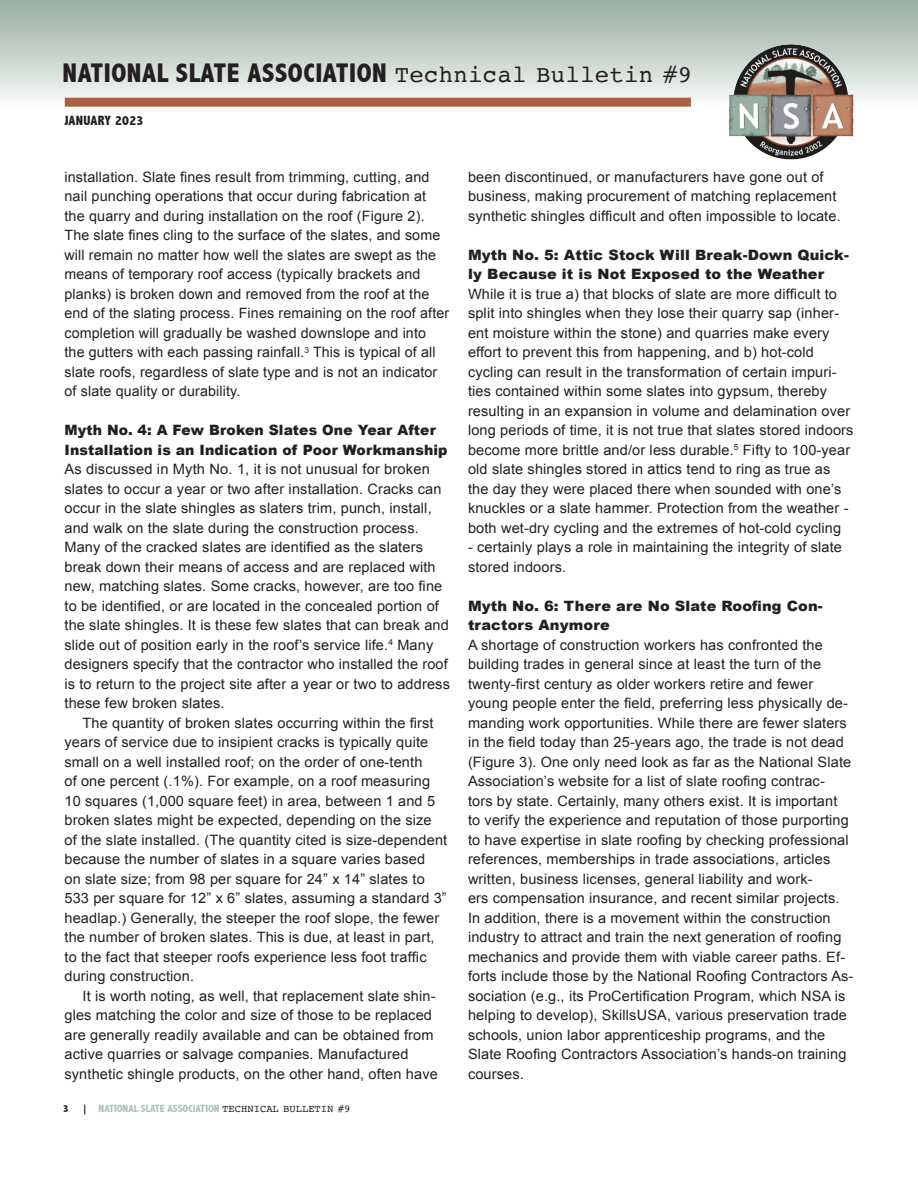
<style>
.page{position:relative;width:918px;height:1188px;background:#fff}
.page>*{position:absolute;margin:0;border:0;box-sizing:border-box;transform-origin:0 0}
.t1{font:800 condensed 27px "Abadi";letter-spacing:.02em;color:#231f20}
.slate_body_copy_no_i{font:14.25px/19.5px "Arial";letter-spacing:.01em;color:#231f20}
.slate_body_copy{font:14.25px/19.5px "Arial";letter-spacing:.01em;color:#231f20}
.slate_para_heads{font:900 14.25px/19.5px "Arial";letter-spacing:.01em;color:#231f20}
.t2{font:800 condensed 13.5px "Abadi";letter-spacing:.02em;color:#231f20}
.t3{font:800 condensed 10.5px "Abadi";color:#b1c1ba}
.t4{font:800 condensed 10.5px "Abadi";color:#231f20}
.s1{font-family:"Courier";font-weight:400;font-stretch:normal;font-size:24px}
.s2{color:#231f20}
.s3{font-family:"Courier";font-weight:400;font-stretch:normal;color:#231f20}
</style>
<div class="page">
<div style="left:0;top:0;width:918px;height:107px;background:linear-gradient(to bottom,#96ada1,#f9faf9)"></div>
<img style="left:724px;top:42px;width:133px;height:118px">
<div style="left:65px;top:98px;width:626px;height:9px;background:#aa6242"></div>
<h1 class="t1" style="left:63px;top:57px;width:631px">NATIONAL SLATE ASSOCIATION <span class="s1">Technical Bulletin #9</span></h1>
<p class="t2" style="left:64px;top:113px;width:80px">JANUARY 2023</p>
<p class="slate_body_copy_no_i" style="left:64px;top:167px;width:386px">installation. Slate fines result from trimming, cutting, and nail punching operations that occur during fabrication at the quarry and during installation on the roof (Figure 2).<br>The slate fines cling to the surface of the slates, and some will remain no matter how well the slates are swept as the means of temporary roof access (typically brackets and planks) is broken down and removed from the roof at the end of the slating process. Fines remaining on the roof after completion will gradually be washed downslope and into the gutters with each passing rainfall.<sup>3</sup> This is typical of all slate roofs, regardless of slate type and is not an indicator of slate quality or durability.</p>
<p class="slate_para_heads" style="left:64px;top:420px;width:385px">Myth No. 4: A Few Broken Slates One Year After<br>Installation is an Indication of Poor Workmanship</p>
<p class="slate_body_copy_no_i" style="left:64px;top:460px;width:387px">As discussed in Myth No. 1, it is not unusual for broken slates to occur a year or two after installation. Cracks can occur in the slate shingles as slaters trim, punch, install, and walk on the slate during the construction process.<br>Many of the cracked slates are identified as the slaters break down their means of access and are replaced with new, matching slates. Some cracks, however, are too fine to be identified, or are located in the concealed portion of the slate shingles. It is these few slates that can break and slide out of position early in the roof’s service life.<sup>4</sup> Many designers specify that the contractor who installed the roof is to return to the project site after a year or two to address these few broken slates.</p>
<p class="slate_body_copy" style="left:64px;top:713px;width:384px;text-indent:18px">The quantity of broken slates occurring within the first years of service due to insipient cracks is typically quite small on a well installed roof; on the order of one-tenth<br>of one percent (.1%). For example, on a roof measuring 10 squares (1,000 square feet) in area, between 1 and 5 broken slates might be expected, depending on the size of the slate installed. (The quantity cited is size-dependent because the number of slates in a square varies based<br>on slate size; from 98 per square for 24” x 14” slates to 533 per square for 12” x 6” slates, assuming a standard 3” headlap.) Generally, the steeper the roof slope, the fewer the number of broken slates. This is due, at least in part, to the fact that steeper roofs experience less foot traffic during construction.</p>
<p class="slate_body_copy" style="left:64px;top:986px;width:375px;text-indent:18px">It is worth noting, as well, that replacement slate shin&shy;gles matching the color and size of those to be replaced are generally readily available and can be obtained from active quarries or salvage companies. Manufactured synthetic shingle products, on the other hand, often have</p>
<p class="t4" style="left:63px;top:1102px;width:7px">3</p>
<p class="t3" style="left:82px;top:1102px;width:270px"><span class="s2">|</span> NATIONAL SLATE ASSOCIATION <span class="s3">TECHNICAL BULLETIN #9</span></p>
<p class="slate_body_copy" style="left:468px;top:167px;width:374px">been discontinued, or manufacturers have gone out of business, making procurement of matching replacement synthetic shingles difficult and often impossible to locate.</p>
<p class="slate_para_heads" style="left:468px;top:245px;width:382px">Myth No. 5: Attic Stock Will Break-Down Quick&shy;ly Because it is Not Exposed to the Weather</p>
<p class="slate_body_copy_no_i" style="left:468px;top:284px;width:387px">While it is true a) that blocks of slate are more difficult to split into shingles when they lose their quarry sap (inher&shy;ent moisture within the stone) and quarries make every effort to prevent this from happening, and b) hot-cold cycling can result in the transformation of certain impuri&shy;ties contained within some slates into gypsum, thereby resulting in an expansion in volume and delamination over long periods of time, it is not true that slates stored indoors become more brittle and/or less durable.<sup>5</sup> Fifty to 100-year old slate shingles stored in attics tend to ring as true as the day they were placed there when sounded with one’s knuckles or a slate hammer. Protection from the weather - both wet-dry cycling and the extremes of hot-cold cycling</p>
<p class="slate_body_copy_no_i" style="left:468px;top:538px;width:376px">- certainly plays a role in maintaining the integrity of slate stored indoors.</p>
<p class="slate_para_heads" style="left:468px;top:596px;width:356px">Myth No. 6: There are No Slate Roofing Con&shy;tractors Anymore</p>
<p class="slate_body_copy_no_i" style="left:468px;top:635px;width:387px">A shortage of construction workers has confronted the building trades in general since at least the turn of the twenty-first century as older workers retire and fewer young people enter the field, preferring less physically de&shy;manding work opportunities. While there are fewer slaters in the field today than 25-years ago, the trade is not dead (Figure 3). One only need look as far as the National Slate Association’s website for a list of slate roofing contrac-<br>tors by state. Certainly, many others exist. It is important<br>to verify the experience and reputation of those purporting to have expertise in slate roofing by checking professional references, memberships in trade associations, articles written, business licenses, general liability and work-<br>ers compensation insurance, and recent similar projects.<br>In addition, there is a movement within the construction industry to attract and train the next generation of roofing mechanics and provide them with viable career paths. Ef&shy;forts include those by the National Roofing Contractors As&shy;sociation (e.g., its ProCertification Program, which NSA is helping to develop), SkillsUSA, various preservation trade schools, union labor apprenticeship programs, and the Slate Roofing Contractors Association’s hands-on training courses.</p>
</div>
